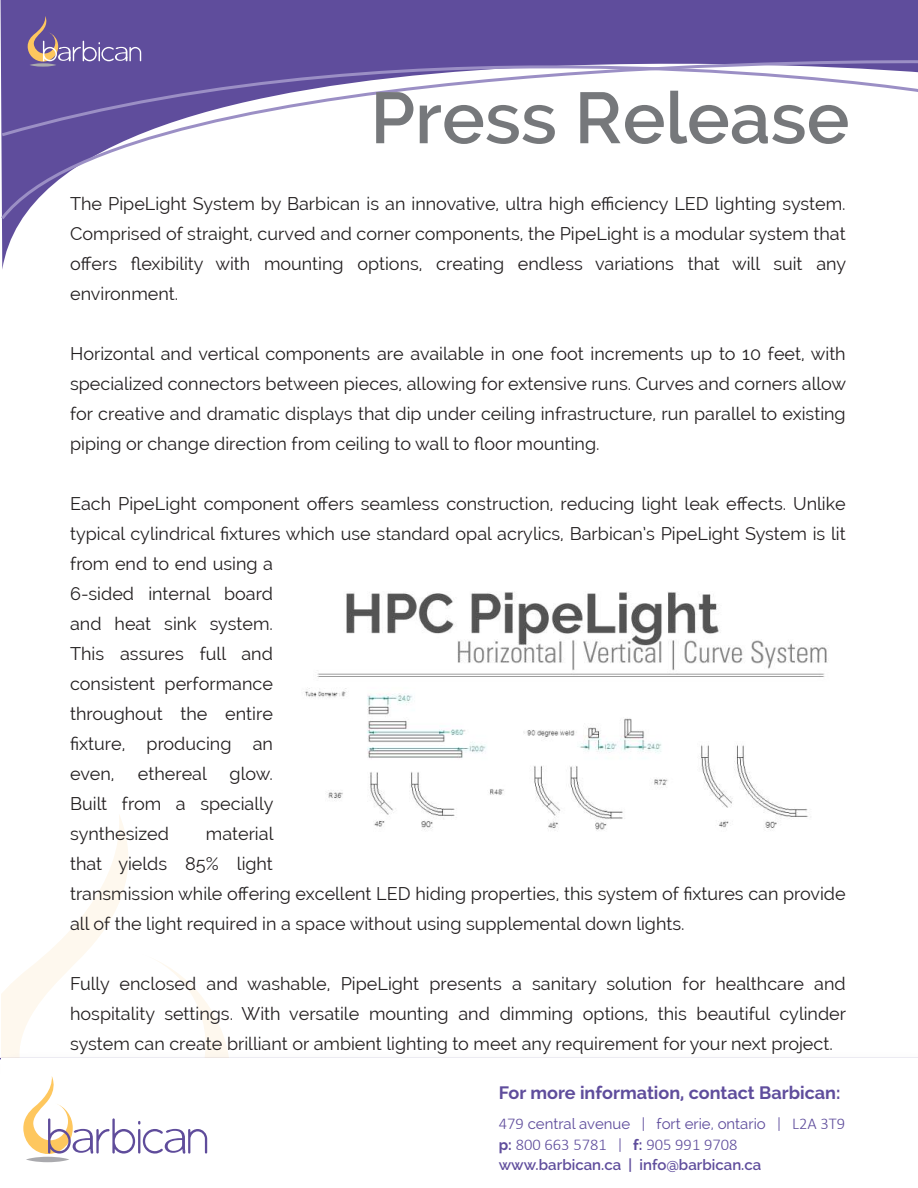
<style>
.page{position:relative;width:918px;height:1188px;background:#fff}
.page>*{position:absolute;margin:0;border:0;box-sizing:border-box;transform-origin:0 0}
.t1{font:600 72px "Raleway";color:#76787b}
.t2{font:18px/30px "Raleway";color:#231f20;text-align:justify}
.t3{font:700 18px "Raleway";color:#5f4d9c}
.t4{font:300 16.5px "Calibri";color:#5f4d9c}
.t5{font:15px "Raleway";color:#5f4d9c}
.t6{font:600 15px "Raleway";color:#5f4d9c}
.s1{font-family:"Calibri";font-weight:300;font-size:16.5px}
.s2{font-family:"Raleway";font-weight:700;font-size:15px}
.s3{font-family:"Raleway";font-weight:400;font-size:15px}
</style>
<div class="page">
<hr style="left:0;top:1058px;width:918px;height:1px;background:#5f4d9c">
<svg style="left:1px;top:815px;width:230px;height:244px"></svg>
<svg style="left:23px;top:1076px;width:184px;height:86px"></svg>
<svg style="left:1px;top:0;width:917px;height:269px"></svg>
<svg style="left:1px;top:139px;width:917px;height:84px"></svg>
<svg style="left:0;top:14px;width:918px;height:125px"></svg>
<svg style="left:28px;top:16px;width:113px;height:51px;background:#76639f"></svg>
<img style="left:305px;top:591px;width:524px;height:240px">
<h1 class="t1" style="left:370px;top:76px;width:481px">Press Release</h1>
<p class="t2" style="left:70px;top:188px;width:778px">The PipeLight System by Barbican is an innovative, ultra high efficiency LED lighting system.<br>Comprised of straight, curved and corner components, the PipeLight is a modular system that offers flexibility with mounting options, creating endless variations that will suit any environment.</p>
<p class="t2" style="left:70px;top:338px;width:778px">Horizontal and vertical components are available in one foot increments up to 10 feet, with specialized connectors between pieces, allowing for extensive runs. Curves and corners allow for creative and dramatic displays that dip under ceiling infrastructure, run parallel to existing piping or change direction from ceiling to wall to floor mounting.</p>
<p class="t2" style="left:70px;top:488px;width:777px;text-align:left">Each PipeLight component offers seamless construction, reducing light leak effects. Unlike typical cylindrical fixtures which use standard opal acrylics, Barbican’s PipeLight System is lit from end to end using a<br>6-sided internal board<br>and heat sink system.<br>This assures full and<br>consistent performance<br>throughout the entire<br>fixture, producing an<br>even,</p>
<p class="t2" style="left:70px;top:758px;width:205px;text-indent:159px">glow.<br>Built from a specially synthesized</p>
<p class="t2" style="left:138px;top:758px;width:70px">ethereal</p>
<p class="t2" style="left:70px;top:818px;width:777px;text-align:left;text-indent:136px">material<br>that yields 85% light<br>transmission while offering excellent LED hiding properties, this system of fixtures can provide all of the light required in a space without using supplemental down lights.</p>
<p class="t2" style="left:70px;top:968px;width:778px">Fully enclosed and washable, PipeLight presents a sanitary solution for healthcare and hospitality settings. With versatile mounting and dimming options, this beautiful cylinder system can create brilliant or ambient lighting to meet any requirement for your next project.</p>
<p class="t3" style="left:499px;top:1083px;width:343px">For more information, contact Barbican:</p>
<p class="t5" style="left:499px;top:1115px;width:348px"><span class="s1">479</span> central avenue | fort erie, ontario | <span class="s1">L2A 3T9</span></p>
<p class="t4" style="left:499px;top:1134px;width:240px"><span class="s2">p:</span> 800 663 5781 <span class="s3">|</span> <span class="s2">f:</span> 905 991 9708</p>
<p class="t6" style="left:499px;top:1156px;width:264px">www.barbican.ca | info@barbican.ca</p>
</div>
